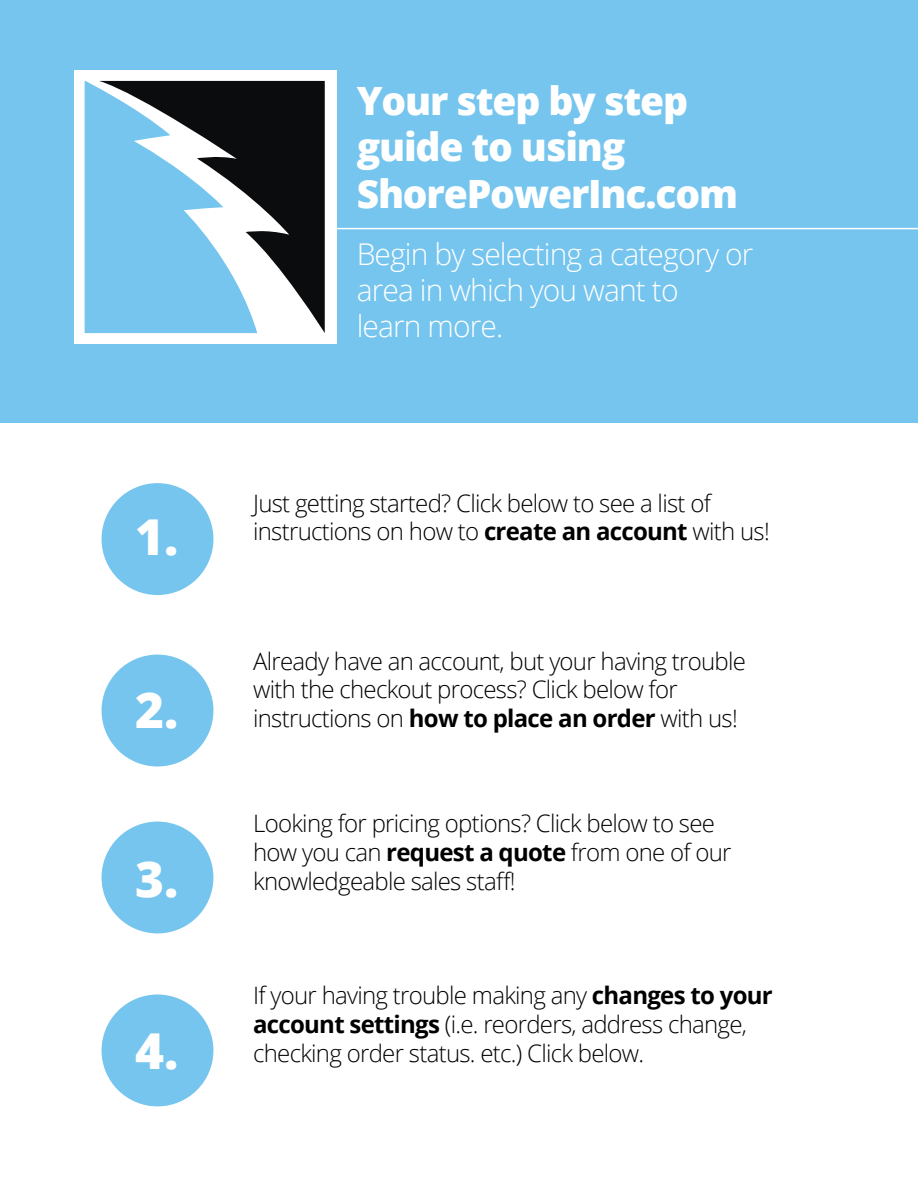
<style>
.page{position:relative;width:918px;height:1188px;background:#fff}
.page>*{position:absolute;margin:0;border:0;box-sizing:border-box;transform-origin:0 0}
.t1{font:800 49.5px "Open Sans";color:#fff}
.t2{font:800 39px/46.8px "Open Sans";letter-spacing:-.03em;color:#fff}
.t3{font:300 30px/36px "Open Sans";letter-spacing:-.03em;color:#fff}
.t4{font:300 24px/28.8px "Open Sans";letter-spacing:-.03em;color:#000}
.s1{font-weight:700}
</style>
<div class="page">
<div style="left:0;top:0;width:918px;height:423px;background:#76c5ee"></div>
<div style="left:74px;top:70px;width:263px;height:274px;background:#fff"></div>
<div style="left:85px;top:81px;width:14px;height:252px;background:#76c5ee"></div>
<svg style="left:99px;top:81px;width:226px;height:252px"></svg>
<hr style="left:337px;top:228px;width:581px;height:1px;background:#fff">
<div style="left:102px;top:483px;width:111px;height:112px;background:#76c5ee;border-radius:50%"></div>
<div style="left:102px;top:655px;width:111px;height:111px;background:#76c5ee;border-radius:50%"></div>
<div style="left:102px;top:822px;width:111px;height:111px;background:#76c5ee;border-radius:50%"></div>
<div style="left:102px;top:994px;width:111px;height:112px;background:#76c5ee;border-radius:50%"></div>
<h1 class="t1" style="left:135px;top:499px;width:45px">1.</h1>
<h1 class="t1" style="left:135px;top:672px;width:45px">2.</h1>
<h1 class="t1" style="left:135px;top:841px;width:45px">3.</h1>
<h1 class="t1" style="left:135px;top:1014px;width:45px">4.</h1>
<h2 class="t2" style="left:357px;top:75px;width:383px">Your step by step guide to using<br>ShorePowerInc.com</h2>
<p class="t3" style="left:357px;top:236px;width:398px">Begin by selecting a category or area in which you want to<br>learn more.</p>
<p class="t4" style="left:253px;top:488px;width:518px">Just getting started? Click below to see a list of instructions on how to <span class="s1">create an account</span> with us!</p>
<p class="t4" style="left:253px;top:646px;width:494px">Already have an account, but your having trouble with the checkout process? Click below for instructions on <span class="s1">how to place an order</span> with us!</p>
<p class="t4" style="left:253px;top:808px;width:480px">Looking for pricing options? Click below to see how you can <span class="s1">request a quote</span> from one of our knowledgeable sales staff!</p>
<p class="t4" style="left:253px;top:980px;width:521px">If your having trouble making any <span class="s1">changes to your account settings</span> (i.e. reorders, address change, checking order status. etc.) Click below.</p>
</div>
